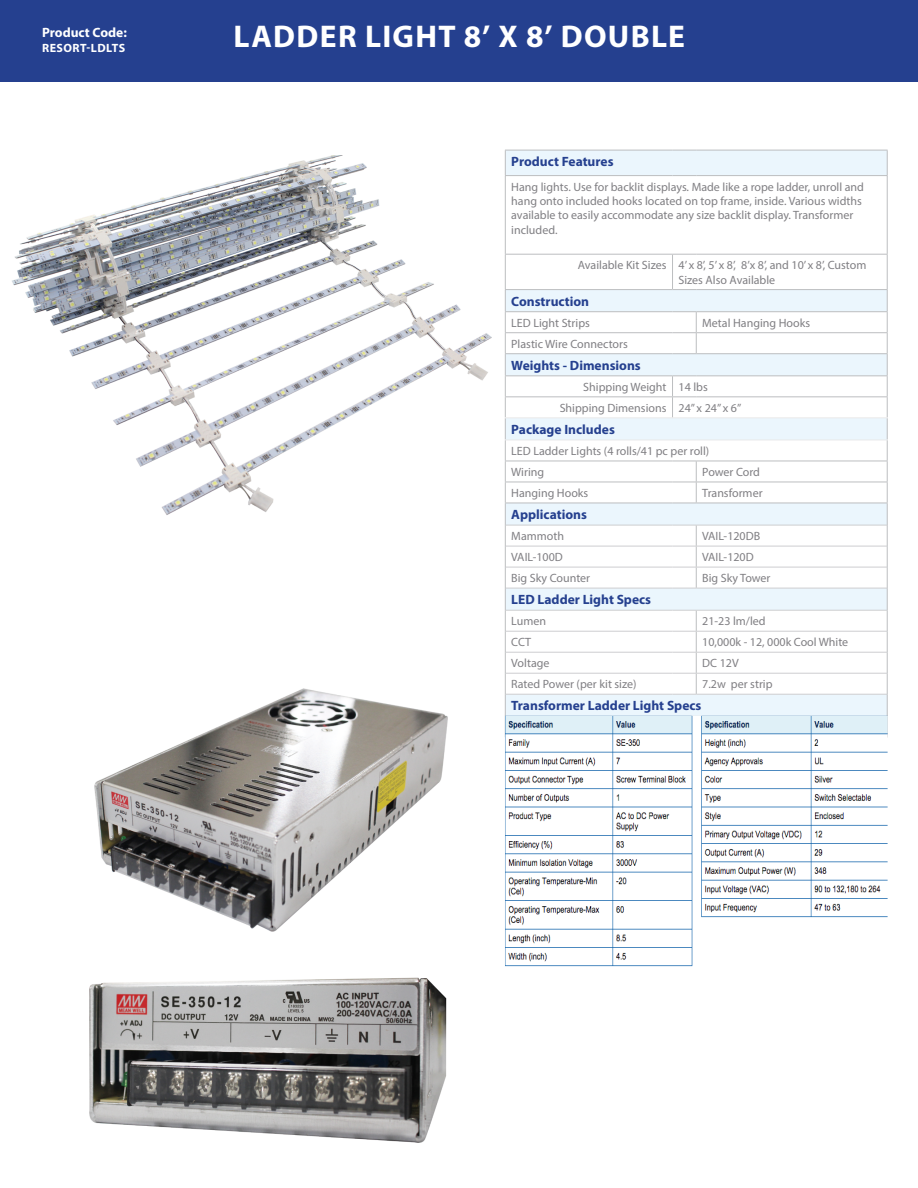
<style>
.page{position:relative;width:918px;height:1188px;background:#fff}
.page>*{position:absolute;margin:0;border:0;box-sizing:border-box;transform-origin:0 0}
.t1{font:700 31.5px "Myriad Pro";letter-spacing:.04em;color:#fff}
.t2{font:700 13.5px "Myriad Pro";color:#25408f}
.t3{font:700 13.5px "Myriad Pro";color:#fff}
.t4{font:12px/14.4px "Myriad Pro";color:#807f83}
.t5{font:700 12px "Myriad Pro";letter-spacing:.035em;color:#fff}
</style>
<div class="page">
<img style="left:12px;top:155px;width:480px;height:360px">
<div style="left:1px;top:0;width:917px;height:82px;background:#25408f"></div>
<div style="left:506px;top:151px;width:381px;height:289px;background:#ebf6fd"></div>
<svg style="left:506px;top:176px;width:381px;height:241px"></svg>
<svg style="left:506px;top:441px;width:381px;height:275px"></svg>
<hr style="left:505px;top:150px;width:168px;height:1px;background:#bcbec0">
<svg style="left:505px;top:150px;width:1px;height:25px"></svg>
<svg style="left:673px;top:150px;width:23px;height:1px"></svg>
<hr style="left:696px;top:150px;width:192px;height:1px;background:#bcbec0">
<svg style="left:887px;top:150px;width:1px;height:25px"></svg>
<hr style="left:505px;top:175px;width:168px;height:1px;background:#bcbec0">
<hr style="left:505px;top:176px;width:1px;height:78px;background:#bcbec0">
<svg style="left:673px;top:175px;width:23px;height:1px"></svg>
<hr style="left:696px;top:175px;width:192px;height:1px;background:#bcbec0">
<hr style="left:887px;top:176px;width:1px;height:78px;background:#bcbec0">
<hr style="left:505px;top:254px;width:168px;height:1px;background:#bcbec0">
<hr style="left:505px;top:255px;width:1px;height:34px;background:#bcbec0">
<svg style="left:673px;top:254px;width:23px;height:1px"></svg>
<hr style="left:672px;top:255px;width:1px;height:34px;background:#bcbec0">
<hr style="left:696px;top:254px;width:192px;height:1px;background:#bcbec0">
<hr style="left:887px;top:255px;width:1px;height:34px;background:#bcbec0">
<hr style="left:505px;top:375px;width:168px;height:1px;background:#bcbec0">
<hr style="left:696px;top:375px;width:192px;height:1px;background:#bcbec0">
<hr style="left:505px;top:396px;width:168px;height:1px;background:#bcbec0">
<hr style="left:696px;top:396px;width:192px;height:1px;background:#bcbec0">
<hr style="left:505px;top:417px;width:168px;height:1px;background:#e9e9ea">
<svg style="left:672px;top:375px;width:24px;height:43px"></svg>
<hr style="left:696px;top:417px;width:192px;height:1px;background:#e9e9ea">
<hr style="left:506px;top:525px;width:167px;height:1px;background:#cdced0">
<hr style="left:696px;top:525px;width:191px;height:1px;background:#cdced0">
<hr style="left:506px;top:546px;width:167px;height:1px;background:#cdced0">
<hr style="left:696px;top:546px;width:191px;height:1px;background:#cdced0">
<hr style="left:506px;top:567px;width:167px;height:1px;background:#cdced0">
<hr style="left:696px;top:567px;width:191px;height:1px;background:#cdced0">
<hr style="left:506px;top:588px;width:167px;height:1px;background:#cdced0">
<hr style="left:696px;top:588px;width:191px;height:1px;background:#cdced0">
<hr style="left:506px;top:610px;width:167px;height:1px;background:#cdced0">
<hr style="left:696px;top:610px;width:191px;height:1px;background:#cdced0">
<hr style="left:506px;top:631px;width:167px;height:1px;background:#cdced0">
<hr style="left:696px;top:631px;width:191px;height:1px;background:#cdced0">
<hr style="left:506px;top:652px;width:167px;height:1px;background:#cdced0">
<hr style="left:696px;top:652px;width:191px;height:1px;background:#cdced0">
<hr style="left:506px;top:673px;width:167px;height:1px;background:#cdced0">
<hr style="left:696px;top:673px;width:191px;height:1px;background:#cdced0">
<hr style="left:506px;top:694px;width:167px;height:1px;background:#cdced0">
<hr style="left:696px;top:694px;width:191px;height:1px;background:#cdced0">
<svg style="left:673px;top:525px;width:24px;height:64px"></svg>
<svg style="left:673px;top:610px;width:24px;height:85px"></svg>
<hr style="left:505px;top:440px;width:168px;height:1px;background:#e9e9ea">
<svg style="left:673px;top:440px;width:23px;height:1px"></svg>
<hr style="left:696px;top:440px;width:192px;height:1px;background:#e9e9ea">
<hr style="left:505px;top:461px;width:168px;height:1px;background:#bcbec0">
<hr style="left:696px;top:461px;width:192px;height:1px;background:#bcbec0">
<hr style="left:505px;top:482px;width:168px;height:1px;background:#bcbec0">
<hr style="left:696px;top:482px;width:192px;height:1px;background:#bcbec0">
<hr style="left:505px;top:503px;width:168px;height:1px;background:#bcbec0">
<svg style="left:673px;top:461px;width:24px;height:43px"></svg>
<hr style="left:696px;top:503px;width:192px;height:1px;background:#bcbec0">
<hr style="left:505px;top:289px;width:168px;height:1px;background:#bcbec0">
<svg style="left:673px;top:289px;width:23px;height:1px"></svg>
<hr style="left:696px;top:289px;width:192px;height:1px;background:#bcbec0">
<hr style="left:505px;top:311px;width:168px;height:1px;background:#bcbec0">
<hr style="left:696px;top:311px;width:192px;height:1px;background:#bcbec0">
<hr style="left:505px;top:332px;width:168px;height:1px;background:#bcbec0">
<svg style="left:505px;top:290px;width:1px;height:426px"></svg>
<hr style="left:696px;top:332px;width:192px;height:1px;background:#bcbec0">
<svg style="left:887px;top:290px;width:1px;height:426px"></svg>
<hr style="left:505px;top:353px;width:168px;height:1px;background:#bcbec0">
<svg style="left:673px;top:311px;width:24px;height:43px"></svg>
<hr style="left:696px;top:353px;width:192px;height:1px;background:#bcbec0">
<img style="left:89px;top:977px;width:358px;height:166px">
<img style="left:94px;top:688px;width:354px;height:244px">
<img style="left:505px;top:716px;width:383px;height:251px">
<p class="t3" style="left:42px;top:24px;width:86px">Product Code:</p>
<p class="t5" style="left:42px;top:40px;width:85px">RESORT-LDLTS</p>
<h1 class="t1" style="left:234px;top:15px;width:453px">LADDER LIGHT 8’ X 8’ DOUBLE</h1>
<p class="t2" style="left:511px;top:153px;width:104px">Product Features</p>
<p class="t4" style="left:511px;top:179px;width:354px">Hang lights. Use for backlit displays. Made like a rope ladder, unroll and hang onto included hooks located on top frame, inside. Various widths available to easily accommodate any size backlit display. Transformer included.</p>
<p class="t4" style="left:679px;top:258px;width:189px;text-indent:-101px">Available Kit Sizes 4’ x 8’, 5’ x 8’, 8’x 8’, and 10’ x 8’, Custom<br>Sizes Also Available</p>
<p class="t2" style="left:511px;top:292px;width:79px">Construction</p>
<p class="t4" style="left:511px;top:315px;width:80px">LED Light Strips</p>
<p class="t4" style="left:702px;top:315px;width:109px">Metal Hanging Hooks</p>
<p class="t4" style="left:511px;top:336px;width:118px">Plastic Wire Connectors</p>
<p class="t2" style="left:511px;top:356px;width:131px">Weights - Dimensions</p>
<p class="t4" style="left:560px;top:376px;width:183px;line-height:21px;text-indent:24px">Shipping Weight 14 lbs<br>Shipping Dimensions 24” x 24” x 6”</p>
<p class="t2" style="left:511px;top:421px;width:105px">Package Includes</p>
<p class="t4" style="left:511px;top:440px;width:200px;line-height:21px">LED Ladder Lights (4 rolls/41 pc per roll)<br>Wiring</p>
<p class="t4" style="left:702px;top:465px;width:59px">Power Cord</p>
<p class="t4" style="left:511px;top:486px;width:79px">Hanging Hooks</p>
<p class="t4" style="left:702px;top:486px;width:62px">Transformer</p>
<p class="t2" style="left:511px;top:506px;width:77px">Applications</p>
<p class="t4" style="left:511px;top:529px;width:54px">Mammoth</p>
<p class="t4" style="left:702px;top:529px;width:60px">VAIL-120DB</p>
<p class="t4" style="left:511px;top:550px;width:53px">VAIL-100D</p>
<p class="t4" style="left:702px;top:550px;width:53px">VAIL-120D</p>
<p class="t4" style="left:511px;top:571px;width:80px">Big Sky Counter</p>
<p class="t4" style="left:702px;top:571px;width:70px">Big Sky Tower</p>
<p class="t2" style="left:511px;top:591px;width:141px">LED Ladder Light Specs</p>
<p class="t4" style="left:511px;top:614px;width:36px">Lumen</p>
<p class="t4" style="left:702px;top:614px;width:65px">21-23 lm/led</p>
<p class="t4" style="left:511px;top:635px;width:21px">CCT</p>
<p class="t4" style="left:702px;top:635px;width:148px">10,000k - 12, 000k Cool White</p>
<p class="t4" style="left:511px;top:656px;width:40px">Voltage</p>
<p class="t4" style="left:702px;top:656px;width:38px">DC 12V</p>
<p class="t4" style="left:511px;top:677px;width:127px">Rated Power (per kit size)</p>
<p class="t4" style="left:702px;top:677px;width:72px">7.2w per strip</p>
<p class="t2" style="left:511px;top:697px;width:192px">Transformer Ladder Light Specs</p>
</div>
